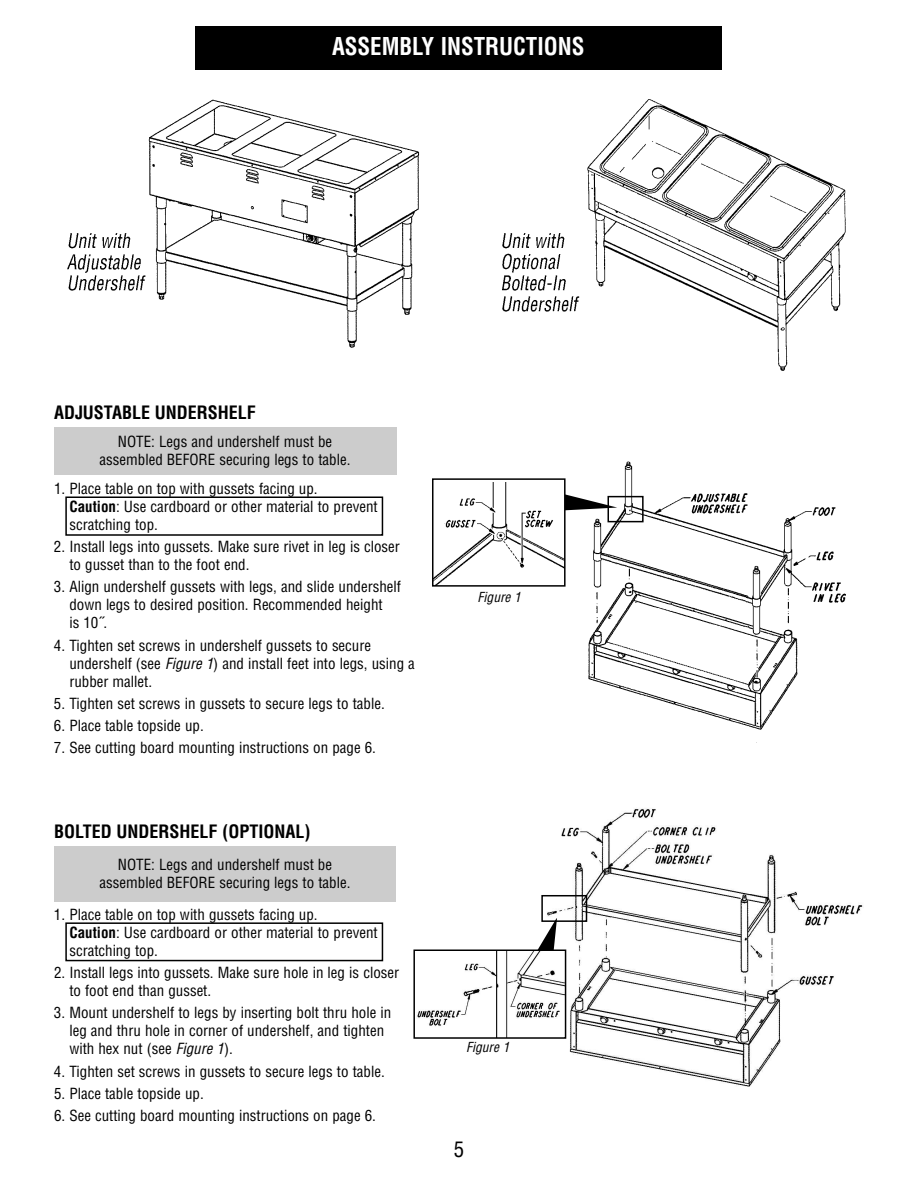
<style>
.page{position:relative;width:918px;height:1188px;background:#fff}
.page>*{position:absolute;margin:0;border:0;box-sizing:border-box;transform-origin:0 0}
.t1{font:700 condensed 24px "Helvetica";color:#fff;scale:.95 1}
.t2{font:condensed 21px "Helvetica";color:#000}
.t3{font:700 condensed 18px "Helvetica";color:#000}
.t4{font:condensed 15px/18px "Helvetica";color:#000}
.t5{font:italic condensed 13.5px "Helvetica";color:#000}
.s1{font-weight:700}
.s2{font-style:italic}
</style>
<div class="page">
<img style="left:67px;top:99px;width:779px;height:272px">
<div style="left:195px;top:27px;width:527px;height:43px;background:#000"></div>
<div style="left:65px;top:922px;width:318px;height:39px;border:2px solid #000"></div>
<div style="left:65px;top:496px;width:318px;height:40px;border:2px solid #000"></div>
<img style="left:588px;top:461px;width:258px;height:282px">
<img style="left:547px;top:808px;width:316px;height:279px">
<div style="left:608px;top:496px;width:36px;height:26px;border:2px solid #000"></div>
<svg style="left:566px;top:492px;width:51px;height:19px"></svg>
<img style="left:435px;top:483px;width:128px;height:101px">
<div style="left:432px;top:478px;width:134px;height:109px;border:2px solid #000"></div>
<div style="left:541px;top:895px;width:46px;height:27px;border:2px solid #000"></div>
<svg style="left:527px;top:918px;width:30px;height:32px"></svg>
<img style="left:417px;top:953px;width:146px;height:83px">
<div style="left:413px;top:950px;width:153px;height:89px;border:2px solid #000"></div>
<div style="left:54px;top:847px;width:342px;height:55px;background:#ccc"></div>
<div style="left:54px;top:428px;width:342px;height:47px;background:#ccc"></div>
<h1 class="t1" style="left:332px;top:33px;width:267px">ASSEMBLY INSTRUCTIONS</h1>
<p class="t3" style="left:54px;top:402px;width:203px">ADJUSTABLE UNDERSHELF</p>
<p class="t4" style="left:100px;top:432px;width:252px;text-align:center">NOTE: Legs and undershelf must be assembled BEFORE securing legs to table.</p>
<p class="t4" style="left:69px;top:479px;width:310px;text-indent:-15px">1. Place table on top with gussets facing up.<br><span class="s1">Caution</span>: Use cardboard or other material to prevent scratching top.</p>
<p class="t4" style="left:69px;top:538px;width:332px;text-indent:-15px">2. Install legs into gussets. Make sure rivet in leg is closer to gusset than to the foot end.</p>
<p class="t4" style="left:69px;top:578px;width:333px;text-indent:-15px">3. Align undershelf gussets with legs, and slide undershelf down legs to desired position. Recommended height<br>is 10˝.</p>
<p class="t4" style="left:69px;top:636px;width:347px;text-indent:-15px">4. Tighten set screws in undershelf gussets to secure undershelf (see <span class="s2">Figure 1</span>) and install feet into legs, using a rubber mallet.</p>
<p class="t4" style="left:54px;top:695px;width:332px">5. Tighten set screws in gussets to secure legs to table.</p>
<p class="t4" style="left:54px;top:717px;width:151px">6. Place table topside up.</p>
<p class="t4" style="left:54px;top:739px;width:324px">7. See cutting board mounting instructions on page 6.</p>
<p class="t3" style="left:54px;top:821px;width:258px">BOLTED UNDERSHELF (OPTIONAL)</p>
<p class="t4" style="left:100px;top:855px;width:252px;text-align:center">NOTE: Legs and undershelf must be assembled BEFORE securing legs to table.</p>
<p class="t4" style="left:69px;top:905px;width:310px;text-indent:-15px">1. Place table on top with gussets facing up.<br><span class="s1">Caution</span>: Use cardboard or other material to prevent scratching top.</p>
<p class="t4" style="left:69px;top:964px;width:331px;text-indent:-15px">2. Install legs into gussets. Make sure hole in leg is closer to foot end than gusset.</p>
<p class="t4" style="left:69px;top:1004px;width:323px;text-indent:-15px">3. Mount undershelf to legs by inserting bolt thru hole in leg and thru hole in corner of undershelf, and tighten with hex nut (see <span class="s2">Figure 1</span>).</p>
<p class="t4" style="left:54px;top:1062px;width:332px">4. Tighten set screws in gussets to secure legs to table.</p>
<p class="t4" style="left:54px;top:1085px;width:151px">5. Place table topside up.</p>
<p class="t4" style="left:54px;top:1107px;width:324px">6. See cutting board mounting instructions on page 6.</p>
<p class="t5" style="left:478px;top:590px;width:45px">Figure 1</p>
<p class="t5" style="left:466px;top:1039px;width:45px">Figure 1</p>
<h2 class="t2" style="left:454px;top:1138px;width:12px">5</h2>
</div>
